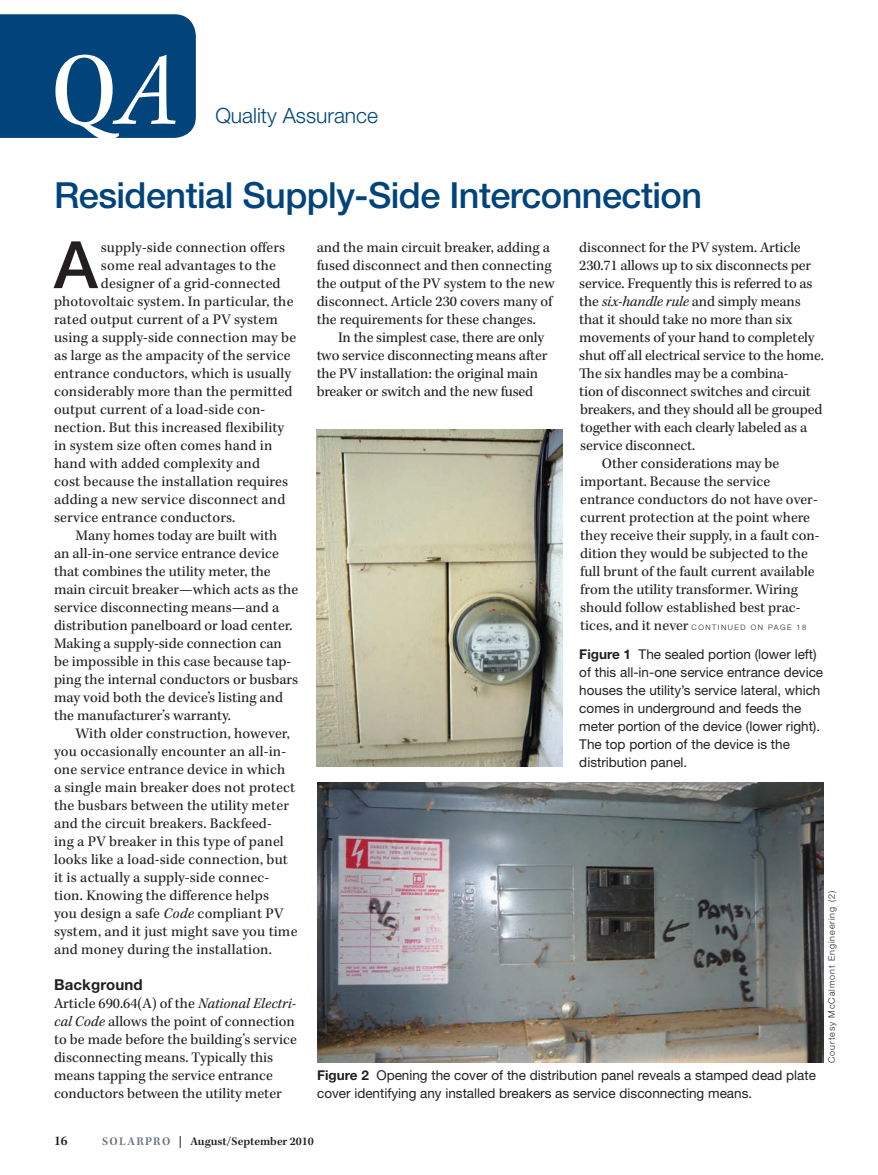
<style>
.page{position:relative;width:878px;height:1175px;background:#fff}
.page>*{position:absolute;margin:0;border:0;box-sizing:border-box;transform-origin:0 0}
.t1{font:108px "Kepler Std Scn";color:#fff}
.t2{font:500 65.4px "Helvetica Neue LT Std";color:#231f20}
.t3{font:500 36px "Helvetica Neue LT Std";letter-spacing:-.015em;color:#00447b}
.t4{font:300 21px "Helvetica Neue LT Std";color:#00447b}
.t5{font:15px/18px "Kepler Std";color:#231f20}
.t6{font:13.5px/18px "Helvetica Neue LT Std";color:#231f20}
.t7{font:600 13.5px "Kepler Std";color:#231f20}
.t8{font:600 12px "Kepler Std";color:#231f20}
.t9{font:300 9px "Helvetica Neue LT Std";letter-spacing:.1em;color:#231f20}
.t10{font:300 7.5px "Helvetica Neue LT Std";color:#231f20}
.s1{font-family:"Kepler Std Light Scn It Capt"}
.s2{font-style:italic}
.s3{font-family:"Helvetica Neue";font-weight:700}
.s4{font-family:"Kepler Std";font-weight:400;font-size:15px}
.s5{font-weight:700}
.s6{color:#6a747b}
</style>
<div class="page">
<div style="left:0;top:14px;width:196px;height:124px;background:#00447b"></div>
<img style="left:317px;top:429px;width:245px;height:337px">
<img style="left:317px;top:782px;width:507px;height:281px">
<p class="t1" style="left:51px;top:30px;width:127px">Q<span class="s1">A</span></p>
<p class="t4" style="left:215px;top:103px;width:164px">Quality Assurance</p>
<p class="t3" style="left:54px;top:173px;width:649px">Residential Supply-Side Interconnection</p>
<p class="t2" style="left:54px;top:226px;width:45px">A</p>
<p class="t5" style="left:101px;top:239px;width:186px">supply-side connection offers</p>
<p class="t5" style="left:101px;top:257px;width:176px">some real advantages to the</p>
<p class="t5" style="left:101px;top:275px;width:181px">designer of a grid-connected</p>
<p class="t5" style="left:54px;top:293px;width:241px">photovoltaic system. In particular, the</p>
<p class="t5" style="left:54px;top:311px;width:225px">rated output current of a PV system</p>
<p class="t5" style="left:54px;top:329px;width:244px">using a supply-side connection may be</p>
<p class="t5" style="left:54px;top:347px;width:238px">as large as the ampacity of the service</p>
<p class="t5" style="left:54px;top:365px;width:238px">entrance conductors, which is usually</p>
<p class="t5" style="left:54px;top:383px;width:240px">considerably more than the permitted</p>
<p class="t5" style="left:54px;top:401px;width:213px">output current of a load-side con-</p>
<p class="t5" style="left:54px;top:419px;width:232px">nection. But this increased flexibility</p>
<p class="t5" style="left:54px;top:437px;width:220px">in system size often comes hand in</p>
<p class="t5" style="left:54px;top:455px;width:207px">hand with added complexity and</p>
<p class="t5" style="left:54px;top:473px;width:236px">cost because the installation requires</p>
<p class="t5" style="left:54px;top:491px;width:233px">adding a new service disconnect and</p>
<p class="t5" style="left:54px;top:509px;width:183px">service entrance conductors.</p>
<p class="t5" style="left:76px;top:527px;width:203px">Many homes today are built with</p>
<p class="t5" style="left:54px;top:545px;width:226px">an all-in-one service entrance device</p>
<p class="t5" style="left:54px;top:563px;width:218px">that combines the utility meter, the</p>
<p class="t5" style="left:54px;top:581px;width:246px">main circuit breaker—which acts as the</p>
<p class="t5" style="left:54px;top:599px;width:227px">service disconnecting means—and a</p>
<p class="t5" style="left:54px;top:617px;width:240px">distribution panelboard or load center.</p>
<p class="t5" style="left:54px;top:635px;width:229px">Making a supply-side connection can</p>
<p class="t5" style="left:54px;top:653px;width:239px">be impossible in this case because tap-</p>
<p class="t5" style="left:54px;top:671px;width:246px">ping the internal conductors or busbars</p>
<p class="t5" style="left:54px;top:689px;width:230px">may void both the device’s listing and</p>
<p class="t5" style="left:54px;top:707px;width:178px">the manufacturer’s warranty.</p>
<p class="t5" style="left:76px;top:725px;width:216px">With older construction, however,</p>
<p class="t5" style="left:54px;top:743px;width:233px">you occasionally encounter an all-in-</p>
<p class="t5" style="left:54px;top:761px;width:232px">one service entrance device in which</p>
<p class="t5" style="left:54px;top:779px;width:242px">a single main breaker does not protect</p>
<p class="t5" style="left:54px;top:797px;width:236px">the busbars between the utility meter</p>
<p class="t5" style="left:54px;top:815px;width:219px">and the circuit breakers. Backfeed-</p>
<p class="t5" style="left:54px;top:833px;width:231px">ing a PV breaker in this type of panel</p>
<p class="t5" style="left:54px;top:851px;width:235px">looks like a load-side connection, but</p>
<p class="t5" style="left:54px;top:869px;width:216px">it is actually a supply-side connec-</p>
<p class="t5" style="left:54px;top:887px;width:216px">tion. Knowing the difference helps</p>
<p class="t5" style="left:54px;top:905px;width:231px">you design a safe <span class="s2">Code</span> compliant PV</p>
<p class="t5" style="left:54px;top:923px;width:245px">system, and it just might save you time</p>
<p class="t5" style="left:54px;top:941px;width:219px">and money during the installation.</p>
<p class="t5" style="left:54px;top:977px;width:244px"><span class="s3">Background<br></span>Article 690.64(A) of the <span class="s2">National Electri&shy;cal Code</span> allows the point of connection to be made before the building’s service disconnecting means. Typically this means tapping the service entrance conductors between the utility meter</p>
<p class="t5" style="left:317px;top:239px;width:235px">and the main circuit breaker, adding a</p>
<p class="t5" style="left:317px;top:257px;width:236px">fused disconnect and then connecting</p>
<p class="t5" style="left:317px;top:275px;width:239px">the output of the PV system to the new</p>
<p class="t5" style="left:317px;top:293px;width:237px">disconnect. Article 230 covers many of</p>
<p class="t5" style="left:317px;top:311px;width:221px">the requirements for these changes.</p>
<p class="t5" style="left:338px;top:329px;width:207px">In the simplest case, there are only</p>
<p class="t5" style="left:317px;top:347px;width:232px">two service disconnecting means after</p>
<p class="t5" style="left:317px;top:365px;width:223px">the PV installation: the original main</p>
<p class="t5" style="left:317px;top:383px;width:218px">breaker or switch and the new fused</p>
<p class="t5" style="left:579px;top:239px;width:223px">disconnect for the PV system. Article</p>
<p class="t5" style="left:579px;top:257px;width:233px">230.71 allows up to six disconnects per</p>
<p class="t5" style="left:579px;top:275px;width:235px">service. Frequently this is referred to as</p>
<p class="t5" style="left:579px;top:293px;width:223px">the <span class="s2">six-handle rule</span> and simply means</p>
<p class="t5" style="left:579px;top:311px;width:214px">that it should take no more than six</p>
<p class="t5" style="left:579px;top:329px;width:237px">movements of your hand to completely</p>
<p class="t5" style="left:579px;top:347px;width:246px">shut off all electrical service to the home.</p>
<p class="t5" style="left:579px;top:365px;width:211px">The six handles may be a combina-</p>
<p class="t5" style="left:579px;top:383px;width:233px">tion of disconnect switches and circuit</p>
<p class="t5" style="left:580px;top:401px;width:243px">breakers, and they should all be grouped</p>
<p class="t5" style="left:580px;top:419px;width:228px">together with each clearly labeled as a</p>
<p class="t5" style="left:580px;top:437px;width:116px">service disconnect.</p>
<p class="t5" style="left:602px;top:455px;width:179px">Other considerations may be</p>
<p class="t5" style="left:580px;top:473px;width:191px">important. Because the service</p>
<p class="t5" style="left:580px;top:491px;width:239px">entrance conductors do not have over-</p>
<p class="t5" style="left:580px;top:509px;width:231px">current protection at the point where</p>
<p class="t5" style="left:580px;top:527px;width:241px">they receive their supply, in a fault con-</p>
<p class="t5" style="left:580px;top:545px;width:229px">dition they would be subjected to the</p>
<p class="t5" style="left:580px;top:563px;width:236px">full brunt of the fault current available</p>
<p class="t5" style="left:580px;top:581px;width:219px">from the utility transformer. Wiring</p>
<p class="t5" style="left:580px;top:599px;width:222px">should follow established best prac-</p>
<p class="t10" style="left:580px;top:623px;width:228px"><span class="s4">tices, and it never</span> cont inued on pa ge 18</p>
<p class="t6" style="left:579px;top:645px;width:245px"><span class="s5">Figure 1</span> The sealed portion (lower left) of this all-in-one service entrance device houses the utility’s service lateral, which comes in underground and feeds the meter portion of the device (lower right).<br>The top portion of the device is the distribution panel.</p>
<p class="t9" style="left:826px;top:1063px;width:173px;rotate:-90deg">Courtesy McCalmont Engineering (2)</p>
<p class="t6" style="left:317px;top:1066px;width:500px"><span class="s5">Figure 2</span> Opening the cover of the distribution panel reveals a stamped dead plate cover identifying any installed breakers as service disconnecting means.</p>
<p class="t7" style="left:54px;top:1133px;width:15px">16</p>
<p class="t8" style="left:102px;top:1134px;width:213px"><span class="s6">So l ar pr o</span> | August/September 2010</p>
</div>
